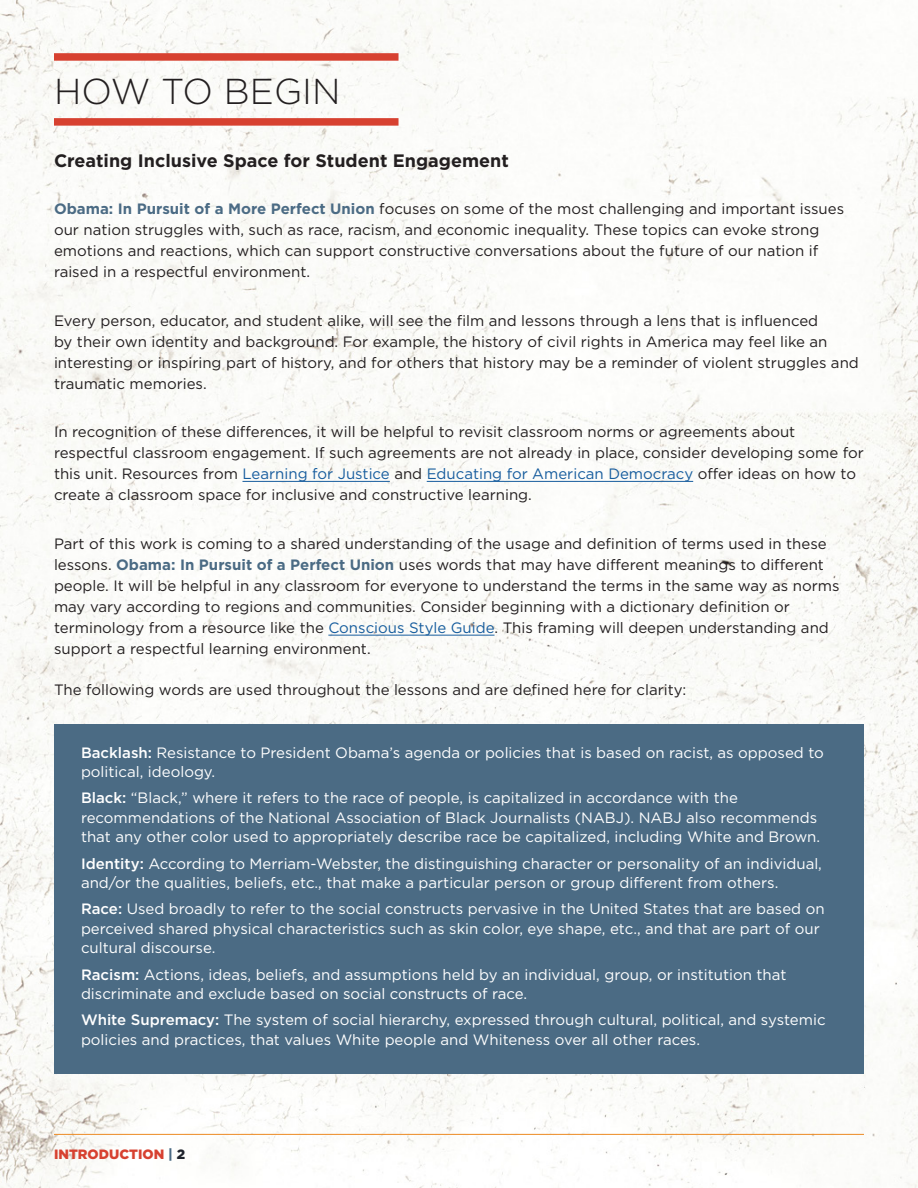
<style>
.page{position:relative;width:918px;height:1188px;background:#fff}
.page>*{position:absolute;margin:0;border:0;box-sizing:border-box;transform-origin:0 0}
.body_copy{font:300 36px "Gotham";color:#231f20}
.body_copy-2{font:700 18px "Gotham";color:#231f20}
.body_copy-3{font:15px/21px "Gotham";color:#231f20}
.body_copy-4{font:15px/19.5px "Gotham";color:#fff}
.t1{font:900 13.5px "Gotham";color:#d74130}
.s1{font-weight:700;color:#4b6b84}
.s2{color:#175d9e}
.s3{font-weight:500}
.s4{color:#4b6b84}
.s5{color:#20242d}
</style>
<div class="page">
<img style="left:0;top:0;width:918px;height:1188px">
<hr style="left:242px;top:481px;width:148px;height:1px;background:#175d9e">
<hr style="left:427px;top:481px;width:266px;height:1px;background:#175d9e">
<hr style="left:328px;top:635px;width:167px;height:1px;background:#175d9e">
<div style="left:54px;top:118px;width:345px;height:8px;background:#d74130"></div>
<div style="left:54px;top:53px;width:345px;height:8px;background:#d74130"></div>
<div style="left:54px;top:724px;width:810px;height:350px;background:#4b6b84"></div>
<hr style="left:54px;top:1134px;width:810px;height:1px;background:#ec8a22">
<p class="body_copy" style="left:54px;top:72px;width:288px">HOW TO BEGIN</p>
<p class="body_copy-2" style="left:54px;top:150px;width:456px">Creating Inclusive Space for Student Engagement</p>
<p class="body_copy-3" style="left:54px;top:198px;width:792px"><span class="s1">Obama: In Pursuit of a More Perfect Union</span> focuses on some of the most challenging and important issues our nation struggles with, such as race, racism, and economic inequality. These topics can evoke strong emotions and reactions, which can support constructive conversations about the future of our nation if raised in a respectful environment.</p>
<p class="body_copy-3" style="left:54px;top:310px;width:806px">Every person, educator, and student alike, will see the film and lessons through a lens that is influenced<br>by their own identity and background. For example, the history of civil rights in America may feel like an interesting or inspiring part of history, and for others that history may be a reminder of violent struggles and traumatic memories.</p>
<p class="body_copy-3" style="left:54px;top:421px;width:811px">In recognition of these differences, it will be helpful to revisit classroom norms or agreements about respectful classroom engagement. If such agreements are not already in place, consider developing some for this unit. Resources from <span class="s2">Learning for Justice</span> and <span class="s2">Educating for American Democracy</span> offer ideas on how to create a classroom space for inclusive and constructive learning.</p>
<p class="body_copy-3" style="left:54px;top:533px;width:787px">Part of this work is coming to a shared understanding of the usage and definition of terms used in these lessons. <span class="s1">Obama: In Pursuit of a Perfect Union</span> uses words that may have different meanings to different people. It will be helpful in any classroom for everyone to understand the terms in the same way as norms may vary according to regions and communities. Consider beginning with a dictionary definition or terminology from a resource like the <span class="s2">Conscious Style Guide</span>. This framing will deepen understanding and support a respectful learning environment.</p>
<p class="body_copy-3" style="left:54px;top:679px;width:634px">The following words are used throughout the lessons and are defined here for clarity:</p>
<p class="body_copy-4" style="left:81px;top:742px;width:744px"><span class="s3">Backlash:</span> Resistance to President Obama’s agenda or policies that is based on racist, as opposed to political, ideology.</p>
<p class="body_copy-4" style="left:81px;top:788px;width:741px"><span class="s3">Black:</span> “Black,” where it refers to the race of people, is capitalized in accordance with the recommendations of the National Association of Black Journalists (NABJ). NABJ also recommends that any other color used to appropriately describe race be capitalized, including White and Brown.</p>
<p class="body_copy-4" style="left:81px;top:853px;width:742px"><span class="s3">Identity:</span> According to Merriam-Webster, the distinguishing character or personality of an individual, and/or the qualities, beliefs, etc., that make a particular person or group different from others.</p>
<p class="body_copy-4" style="left:81px;top:899px;width:745px"><span class="s3">Race:</span> Used broadly to refer to the social constructs pervasive in the United States that are based on perceived shared physical characteristics such as skin color, eye shape, etc., and that are part of our cultural discourse.</p>
<p class="body_copy-4" style="left:81px;top:964px;width:707px"><span class="s3">Racism:</span> Actions, ideas, beliefs, and assumptions held by an individual, group, or institution that discriminate and exclude based on social constructs of race.</p>
<p class="body_copy-4" style="left:81px;top:1010px;width:746px"><span class="s3">White Supremacy:</span> The system of social hierarchy, expressed through cultural, political, and systemic policies and practices, that values White people and Whiteness over all other races.</p>
<p class="t1" style="left:54px;top:1146px;width:133px">INTRODUCTION <span class="s4">|</span> <span class="s5">2</span></p>
</div>
